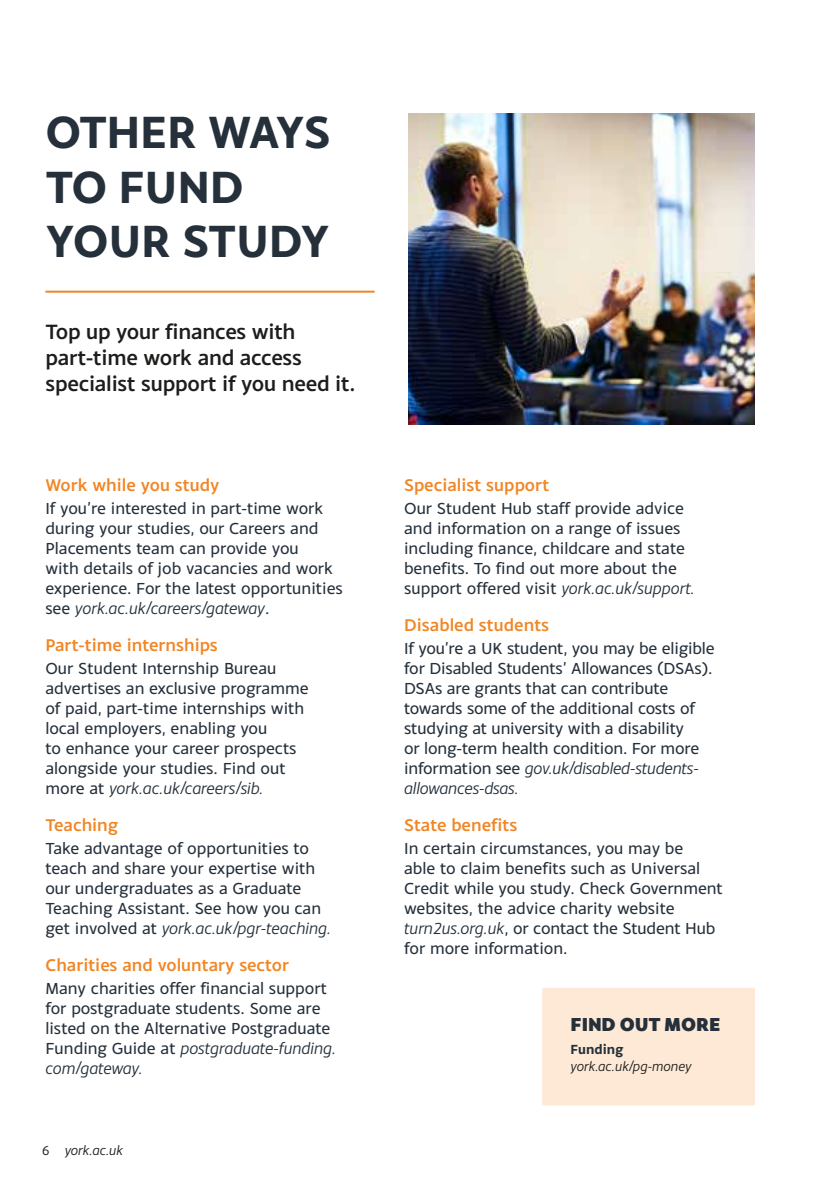
<style>
.page{position:relative;width:840px;height:1191px;background:#fff}
.page>*{position:absolute;margin:0;border:0;box-sizing:border-box;transform-origin:0 0}
.t1{font:700 48px/54px "Monsal Gothic";letter-spacing:-.01em;color:#25303b}
.t2{font:500 22px/26px "Monsal Gothic";letter-spacing:-.01em;color:#1d1d1b}
.t3{font:800 20px "Monsal Gothic";letter-spacing:-.01em;color:#25303b}
.t4{font:500 18px "Monsal Gothic";color:#f18625}
.t5{font:17px/20px "Monsal Gothic";color:#25303b}
.t6{font:italic 14px "Monsal Gothic";color:#1d1d1b}
.t7{font:700 14px "Monsal Gothic";color:#25303b}
.s1{font-style:italic}
.s2{font-style:normal}
</style>
<div class="page">
<hr style="left:45px;top:291px;width:329px;height:2px;background:#f18625">
<img style="left:408px;top:113px;width:346px;height:312px">
<div style="left:542px;top:988px;width:213px;height:118px;background:#fee9d6"></div>
<h1 class="t1" style="left:46px;top:104px;width:286px">OTHER WAYS<br>TO FUND<br>YOUR STUDY</h1>
<p class="t2" style="left:45px;top:318px;width:311px">Top up your finances with part-time work and access specialist support if you need it.</p>
<p class="t4" style="left:45px;top:474px;width:175px">Work while you study</p>
<p class="t5" style="left:45px;top:498px;width:299px">If you’re interested in part-time work during your studies, our Careers and Placements team can provide you<br>with details of job vacancies and work experience. For the latest opportunities see <span class="s1">york.ac.uk/careers/gateway</span>.</p>
<p class="t4" style="left:45px;top:634px;width:174px">Part-time internships</p>
<p class="t5" style="left:45px;top:657px;width:265px">Our Student Internship Bureau advertises an exclusive programme of paid, part-time internships with local employers, enabling you<br>to enhance your career prospects alongside your studies. Find out more at <span class="s1">york.ac.uk/careers/sib.</span></p>
<p class="t4" style="left:45px;top:813px;width:74px">Teaching</p>
<p class="t5" style="left:45px;top:837px;width:287px">Take advantage of opportunities to teach and share your expertise with our undergraduates as a Graduate Teaching Assistant. See how you can get involved at <span class="s1">york.ac.uk/pgr-teaching.</span></p>
<p class="t4" style="left:45px;top:953px;width:245px">Charities and voluntary sector</p>
<p class="t5" style="left:45px;top:977px;width:292px">Many charities offer financial support for postgraduate students. Some are listed on the Alternative Postgraduate Funding Guide at <span class="s1">postgraduate-funding. com/gateway.</span></p>
<p class="t6" style="left:42px;top:1141px;width:83px"><span class="s2">6</span> york.ac.uk</p>
<p class="t4" style="left:404px;top:474px;width:146px">Specialist support</p>
<p class="t5" style="left:404px;top:498px;width:292px">Our Student Hub staff provide advice and information on a range of issues including finance, childcare and state benefits. To find out more about the support offered visit <span class="s1">york.ac.uk/support.</span></p>
<p class="t4" style="left:404px;top:614px;width:147px">Disabled students</p>
<p class="t5" style="left:404px;top:637px;width:312px">If you’re a UK student, you may be eligible for Disabled Students’ Allowances (DSAs).<br>DSAs are grants that can contribute towards some of the additional costs of studying at university with a disability<br>or long-term health condition. For more information see <span class="s1">gov.uk/disabled-students&shy;allowances-dsas.</span></p>
<p class="t4" style="left:404px;top:813px;width:115px">State benefits</p>
<p class="t5" style="left:404px;top:837px;width:320px">In certain circumstances, you may be<br>able to claim benefits such as Universal Credit while you study. Check Government websites, the advice charity website <span class="s1">turn2us.org.uk</span>, or contact the Student Hub for more information.</p>
<p class="t3" style="left:570px;top:1010px;width:151px">FIND OUT MORE</p>
<p class="t7" style="left:570px;top:1040px;width:54px">Funding</p>
<p class="t6" style="left:570px;top:1057px;width:122px">york.ac.uk/pg-money</p>
</div>
